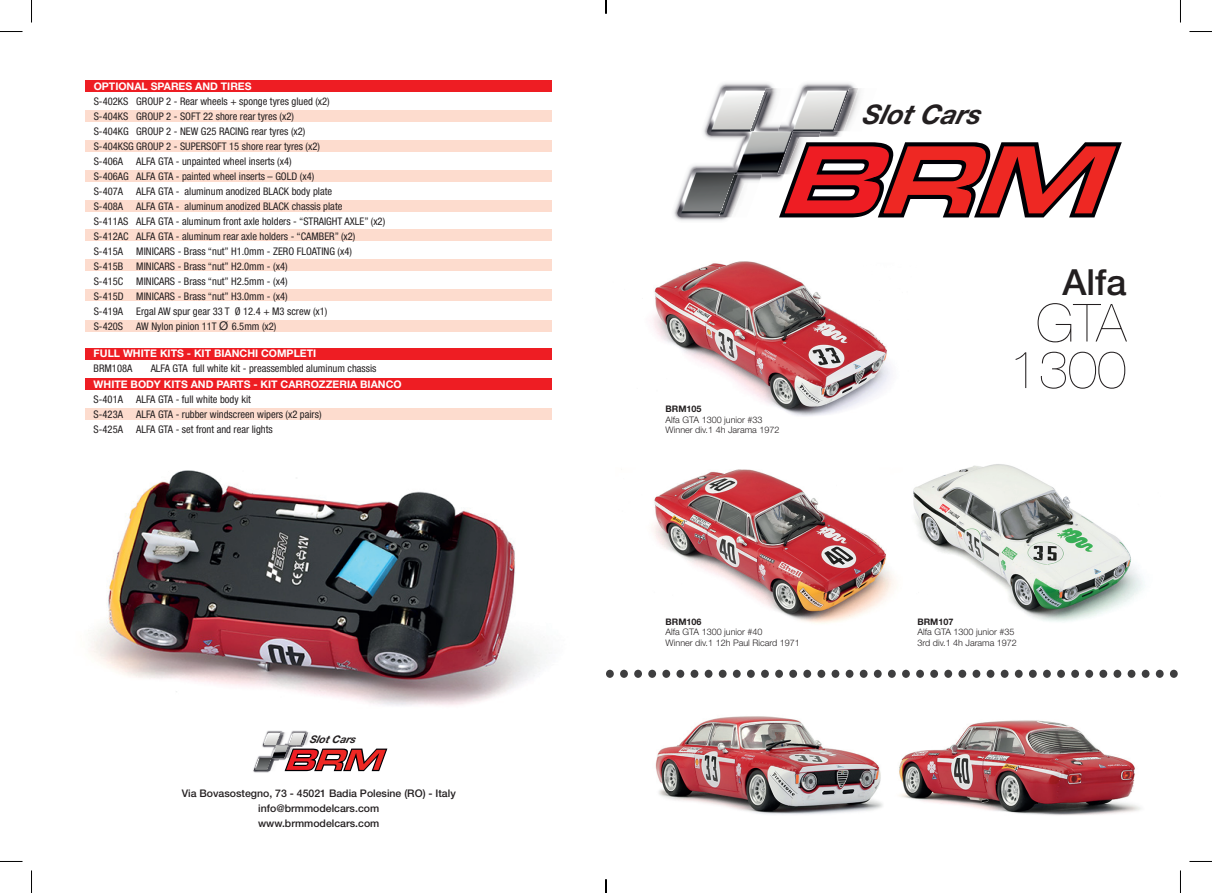
<style>
.page{position:relative;width:1212px;height:893px;background:#fff}
.page>*{position:absolute;margin:0;border:0;box-sizing:border-box;transform-origin:0 0}
.t1{font:200 52.5px/46.5px "Helvetica Neue";color:#231f20;text-align:center}
.t2{font:500 36px "Helvetica Neue";color:#231f20}
.t3{font:italic 700 27px "Helvetica Neue";color:#231f20}
.t4{font:condensed 10.5px/15px "Helvetica Neue";color:#231f20}
.t5{font:700 10.5px "Helvetica Neue";color:#fff}
.t6{font:500 10.5px/15px "Helvetica Neue";color:#231f20;text-align:center}
.t7{font:italic 700 10.5px "Helvetica Neue";color:#231f20}
.t8{font:300 9px/10.8px "Helvetica Neue";color:#231f20}
.t9{font:700 9px "Helvetica Neue";color:#231f20}
.s1{font-stretch:normal;font-size:12px}
</style>
<div class="page">
<img style="left:89px;top:470px;width:454px;height:236px">
<div style="left:86px;top:320px;width:466px;height:11px;background:#fddcce"></div>
<div style="left:86px;top:229px;width:466px;height:12px;background:#fddcce"></div>
<div style="left:86px;top:259px;width:466px;height:12px;background:#fddcce"></div>
<div style="left:86px;top:289px;width:466px;height:12px;background:#fddcce"></div>
<div style="left:86px;top:80px;width:466px;height:12px;background:#ee1d23"></div>
<div style="left:86px;top:110px;width:466px;height:12px;background:#fddcce"></div>
<div style="left:86px;top:140px;width:466px;height:12px;background:#fddcce"></div>
<div style="left:86px;top:170px;width:466px;height:12px;background:#fddcce"></div>
<div style="left:86px;top:199px;width:466px;height:12px;background:#fddcce"></div>
<img style="left:253px;top:730px;width:56px;height:42px">
<svg style="left:253px;top:732px;width:134px;height:38px"></svg>
<img style="left:271px;top:745px;width:18px;height:12px">
<div style="left:86px;top:347px;width:466px;height:12px;background:#ee1d23"></div>
<div style="left:86px;top:378px;width:466px;height:12px;background:#ee1d23"></div>
<div style="left:86px;top:408px;width:466px;height:12px;background:#fddcce"></div>
<img style="left:652px;top:469px;width:243px;height:154px">
<img style="left:913px;top:464px;width:231px;height:158px">
<img style="left:652px;top:261px;width:239px;height:155px">
<svg style="left:861px;top:142px;width:260px;height:75px"></svg>
<img style="left:674px;top:83px;width:187px;height:138px">
<img style="left:777px;top:131px;width:43px;height:43px">
<img style="left:833px;top:88px;width:25px;height:43px">
<img style="left:718px;top:174px;width:44px;height:43px">
<svg style="left:734px;top:174px;width:28px;height:1px"></svg>
<img style="left:765px;top:88px;width:28px;height:43px">
<img style="left:750px;top:88px;width:15px;height:43px">
<div style="left:606px;top:669px;width:7px;height:8px;background:#3e3e3f;border-radius:50%"></div>
<div style="left:620px;top:669px;width:7px;height:8px;background:#3e3e3f;border-radius:50%"></div>
<div style="left:634px;top:669px;width:8px;height:8px;background:#3e3e3f;border-radius:50%"></div>
<div style="left:648px;top:669px;width:8px;height:8px;background:#3e3e3f;border-radius:50%"></div>
<div style="left:662px;top:669px;width:8px;height:8px;background:#3e3e3f;border-radius:50%"></div>
<div style="left:676px;top:669px;width:8px;height:8px;background:#3e3e3f;border-radius:50%"></div>
<div style="left:690px;top:669px;width:8px;height:8px;background:#3e3e3f;border-radius:50%"></div>
<div style="left:704px;top:669px;width:8px;height:8px;background:#3e3e3f;border-radius:50%"></div>
<div style="left:718px;top:669px;width:8px;height:8px;background:#3e3e3f;border-radius:50%"></div>
<svg style="left:732px;top:669px;width:8px;height:8px"></svg>
<svg style="left:746px;top:669px;width:8px;height:8px"></svg>
<svg style="left:760px;top:669px;width:8px;height:8px"></svg>
<div style="left:775px;top:669px;width:7px;height:8px;background:#3e3e3f;border-radius:50%"></div>
<div style="left:789px;top:669px;width:7px;height:8px;background:#3e3e3f;border-radius:50%"></div>
<div style="left:803px;top:669px;width:8px;height:8px;background:#3e3e3f;border-radius:50%"></div>
<div style="left:817px;top:669px;width:8px;height:8px;background:#3e3e3f;border-radius:50%"></div>
<div style="left:831px;top:669px;width:8px;height:8px;background:#3e3e3f;border-radius:50%"></div>
<div style="left:845px;top:669px;width:8px;height:8px;background:#3e3e3f;border-radius:50%"></div>
<div style="left:859px;top:669px;width:8px;height:8px;background:#3e3e3f;border-radius:50%"></div>
<svg style="left:873px;top:669px;width:8px;height:8px"></svg>
<svg style="left:887px;top:669px;width:8px;height:8px"></svg>
<svg style="left:901px;top:669px;width:8px;height:8px"></svg>
<svg style="left:915px;top:669px;width:8px;height:8px"></svg>
<div style="left:930px;top:669px;width:7px;height:8px;background:#3e3e3f;border-radius:50%"></div>
<div style="left:944px;top:669px;width:7px;height:8px;background:#3e3e3f;border-radius:50%"></div>
<div style="left:958px;top:669px;width:8px;height:8px;background:#3e3e3f;border-radius:50%"></div>
<div style="left:972px;top:669px;width:8px;height:8px;background:#3e3e3f;border-radius:50%"></div>
<div style="left:986px;top:669px;width:8px;height:8px;background:#3e3e3f;border-radius:50%"></div>
<div style="left:1000px;top:669px;width:8px;height:8px;background:#3e3e3f;border-radius:50%"></div>
<svg style="left:1014px;top:669px;width:8px;height:8px"></svg>
<svg style="left:1028px;top:669px;width:8px;height:8px"></svg>
<svg style="left:1042px;top:669px;width:8px;height:8px"></svg>
<svg style="left:1056px;top:669px;width:8px;height:8px"></svg>
<svg style="left:1070px;top:669px;width:8px;height:8px"></svg>
<svg style="left:1084px;top:669px;width:8px;height:8px"></svg>
<div style="left:1099px;top:669px;width:7px;height:8px;background:#3e3e3f;border-radius:50%"></div>
<div style="left:1113px;top:669px;width:7px;height:8px;background:#3e3e3f;border-radius:50%"></div>
<div style="left:1127px;top:669px;width:8px;height:8px;background:#3e3e3f;border-radius:50%"></div>
<div style="left:1141px;top:669px;width:8px;height:8px;background:#3e3e3f;border-radius:50%"></div>
<svg style="left:1155px;top:669px;width:8px;height:8px"></svg>
<svg style="left:1169px;top:669px;width:8px;height:8px"></svg>
<img style="left:899px;top:720px;width:242px;height:95px">
<img style="left:655px;top:716px;width:228px;height:99px">
<svg style="left:0;top:31px;width:22px;height:1px"></svg>
<svg style="left:1189px;top:31px;width:22px;height:1px"></svg>
<svg style="left:31px;top:0;width:1px;height:23px"></svg>
<svg style="left:31px;top:870px;width:1px;height:22px"></svg>
<svg style="left:605px;top:0;width:1px;height:14px"></svg>
<svg style="left:605px;top:879px;width:1px;height:13px"></svg>
<p class="t5" style="left:94px;top:79px;width:159px">OPTIONAL SPARES AND TIRES</p>
<p class="t4" style="left:94px;top:93px;width:237px">S-402KS GROUP 2 - Rear wheels + sponge tyres glued (x2)<br>S-404KS GROUP 2 - SOFT 22 shore rear tyres (x2)<br>S-404KG GROUP 2 - NEW G25 RACING rear tyres (x2)<br>S-404KSG GROUP 2 - SUPERSOFT 15 shore rear tyres (x2)<br>S-406A</p>
<p class="t4" style="left:94px;top:153px;width:222px;text-indent:43px">ALFA GTA - unpainted wheel inserts (x4)<br>S-406AG ALFA GTA - painted wheel inserts – GOLD (x4)<br>S-407A</p>
<p class="t4" style="left:136px;top:183px;width:197px">ALFA GTA - aluminum anodized BLACK body plate</p>
<p class="t4" style="left:94px;top:198px;width:31px">S-408A</p>
<p class="t4" style="left:94px;top:198px;width:293px;text-indent:43px">ALFA GTA - aluminum anodized BLACK chassis plate<br>S-411AS ALFA GTA - aluminum front axle holders - “STRAIGHT AXLE” (x2)<br>S-412AC ALFA GTA - aluminum rear axle holders - “CAMBER” (x2)<br>S-415A</p>
<p class="t4" style="left:94px;top:243px;width:260px;text-indent:43px">MINICARS - Brass “nut” H1.0mm - ZERO FLOATING (x4)<br>S-415B MINICARS - Brass “nut” H2.0mm - (x4)<br>S-415C MINICARS - Brass “nut” H2.5mm - (x4)<br>S-415D MINICARS - Brass “nut” H3.0mm - (x4)<br>S-419A</p>
<p class="t4" style="left:136px;top:303px;width:192px">Ergal AW spur gear 33 T Ø 12.4 + M3 screw (x1)</p>
<p class="t4" style="left:94px;top:318px;width:31px">S-420S</p>
<p class="t4" style="left:136px;top:318px;width:142px">AW Nylon pinion 11T <span class="s1">Ø</span> 6.5mm (x2)</p>
<p class="t5" style="left:94px;top:346px;width:224px">FULL WHITE KITS - KIT BIANCHI COMPLETI</p>
<p class="t4" style="left:94px;top:360px;width:40px">BRM108A</p>
<p class="t4" style="left:151px;top:360px;width:227px">ALFA GTA full white kit - preassembled aluminum chassis</p>
<p class="t5" style="left:94px;top:377px;width:309px">WHITE BODY KITS AND PARTS - KIT CARROZZERIA BIANCO</p>
<p class="t4" style="left:94px;top:391px;width:31px">S-401A</p>
<p class="t4" style="left:136px;top:391px;width:116px">ALFA GTA - full white body kit</p>
<p class="t4" style="left:94px;top:406px;width:31px">S-423A</p>
<p class="t4" style="left:136px;top:406px;width:187px">ALFA GTA - rubber windscreen wipers (x2 pairs)</p>
<p class="t4" style="left:94px;top:421px;width:31px">S-425A</p>
<p class="t4" style="left:136px;top:421px;width:138px">ALFA GTA - set front and rear lights</p>
<p class="t7" style="left:309px;top:732px;width:51px">SlotCars</p>
<p class="t6" style="left:182px;top:785px;width:275px">Via Bovasostegno, 73 - 45021 Badia Polesine (RO) - Italy info@brmmodelcars.com<br>www.brmmodelcars.com</p>
<p class="t9" style="left:665px;top:403px;width:38px">BRM105</p>
<p class="t8" style="left:665px;top:413px;width:115px">Alfa GTA 1300 junior #33<br>Winner div.1 4h Jarama 1972</p>
<h3 class="t3" style="left:861px;top:98px;width:128px">SlotCars</h3>
<h2 class="t2" style="left:1061px;top:260px;width:66px">Alfa</h2>
<h1 class="t1" style="left:1009px;top:299px;width:118px">GTA<br>1300</h1>
<p class="t9" style="left:665px;top:615px;width:38px">BRM106</p>
<p class="t8" style="left:665px;top:626px;width:136px">Alfa GTA 1300 junior #40<br>Winner div.1 12h Paul Ricard 1971</p>
<p class="t9" style="left:917px;top:615px;width:38px">BRM107</p>
<p class="t8" style="left:917px;top:626px;width:101px">Alfa GTA 1300 junior #35<br>3rd div.1 4h Jarama 1972</p>
</div>
